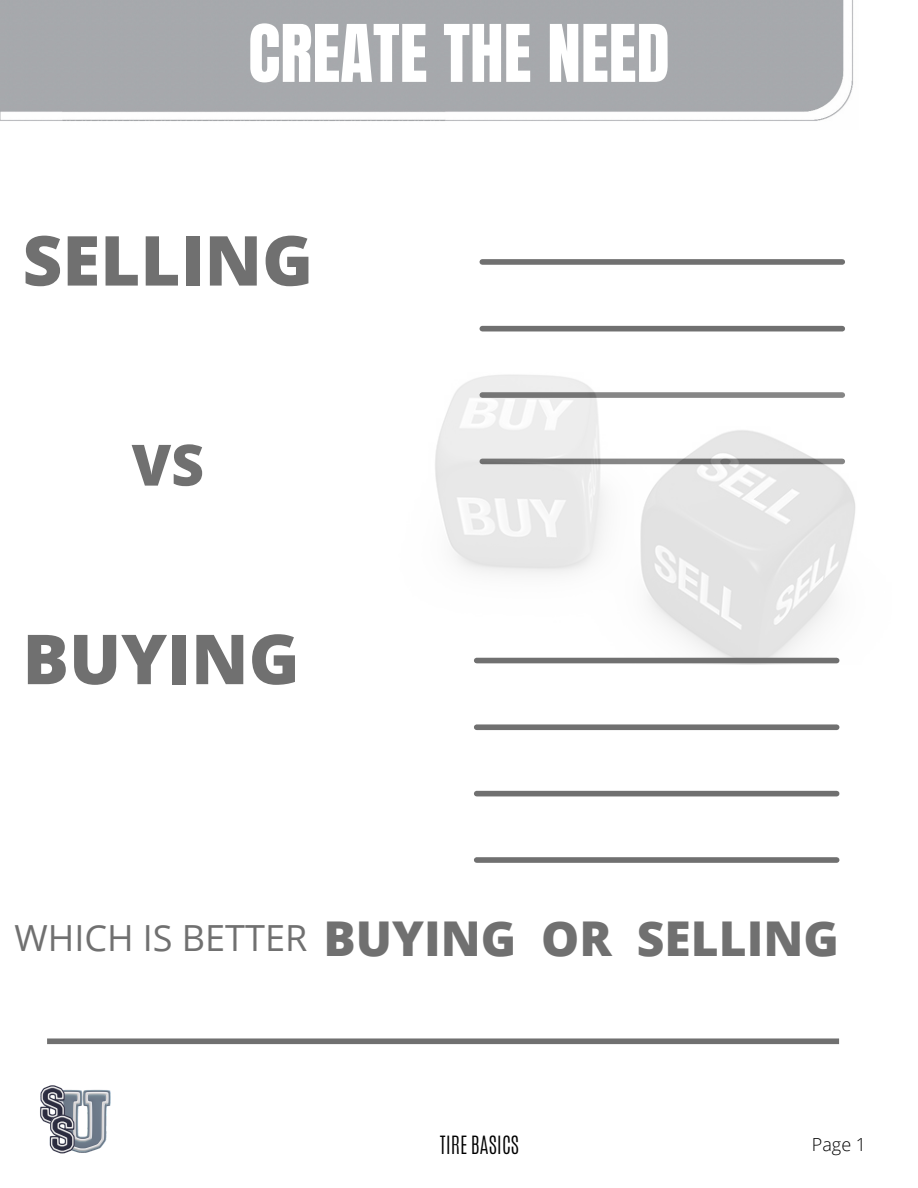
<style>
.page{position:relative;width:918px;height:1188px;background:#fff}
.page>*{position:absolute;margin:0;border:0;box-sizing:border-box;transform-origin:0 0}
.t1{font:800 69px "Open Sans";color:#707070}
.t2{font:67.5px "Anton";color:#fff}
.t3{font:800 57px "Open Sans";color:#707070}
.t4{font:800 48px "Open Sans";color:#707070}
.t5{font:36px "Open Sans";color:#707070}
.t6{font:300 21px "Antonio";color:#000}
.t7{font:300 18px "Open Sans";color:#000}
</style>
<div class="page">
<img style="left:40px;top:1085px;width:71px;height:69px">
<div style="left:482px;top:259px;width:360px;height:6px;background:#707070"></div>
<div style="left:482px;top:326px;width:360px;height:5px;background:#707070"></div>
<img style="left:435px;top:374px;width:421px;height:290px">
<div style="left:477px;top:658px;width:360px;height:5px;background:#707070"></div>
<div style="left:477px;top:724px;width:360px;height:6px;background:#707070"></div>
<div style="left:477px;top:791px;width:360px;height:5px;background:#707070"></div>
<div style="left:477px;top:857px;width:360px;height:6px;background:#707070"></div>
<div style="left:47px;top:1038px;width:792px;height:6px;background:#707070"></div>
<p class="t2" style="left:248px;top:5px;width:423px">CREATE THE NEED</p>
<p class="t1" style="left:23px;top:212px;width:292px">SELLING</p>
<p class="t3" style="left:132px;top:425px;width:74px">VS</p>
<p class="t1" style="left:23px;top:610px;width:279px">BUYING</p>
<p class="t5" style="left:15px;top:913px;width:294px">WHICH IS BETTER</p>
<p class="t4" style="left:324px;top:905px;width:517px">BUYING OR SELLING</p>
<p class="t6" style="left:440px;top:1130px;width:81px">TIRE BASICS</p>
<p class="t7" style="left:812px;top:1131px;width:56px">Page 1</p>
</div>
